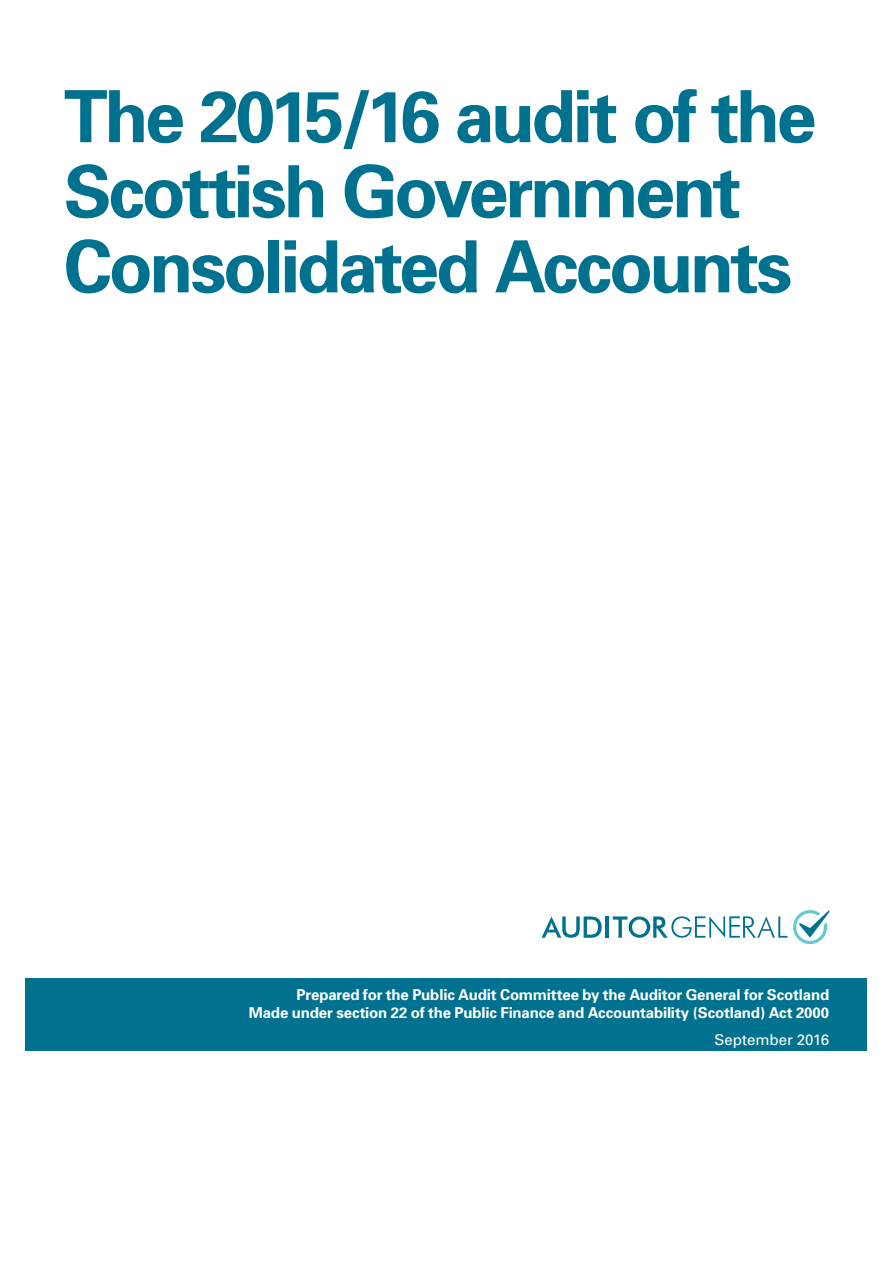
<style>
.page{position:relative;width:893px;height:1263px;background:#fff}
.page>*{position:absolute;margin:0;border:0;box-sizing:border-box;transform-origin:0 0}
.t1{font:700 72px/75px "Univers";letter-spacing:-.045em;color:#00728f}
.t2{font:700 15px/18px "Univers";letter-spacing:-.01em;color:#fff;text-align:right}
.t3{font:15px "Univers";letter-spacing:-.005em;color:#fff}
</style>
<div class="page">
<div style="left:26px;top:978px;width:841px;height:72px;background:#00728f"></div>
<svg style="left:793px;top:910px;width:36px;height:34px"></svg>
<svg style="left:613px;top:916px;width:174px;height:22px"></svg>
<svg style="left:542px;top:916px;width:60px;height:22px"></svg>
<hr style="left:605px;top:916px;width:4px;height:22px;background:#00728f">
<h1 class="t1" style="left:64px;top:79px;width:754px">The 2015/16 audit of the<br>Scottish Government<br>Consolidated Accounts</h1>
<p class="t2" style="left:249px;top:986px;width:582px">Prepared for the Public Audit Committee by the Auditor General for Scotland<br>Made under section 22 of the Public Finance and Accountability (Scotland) Act 2000</p>
<p class="t3" style="left:714px;top:1030px;width:116px">September 2016</p>
</div>
